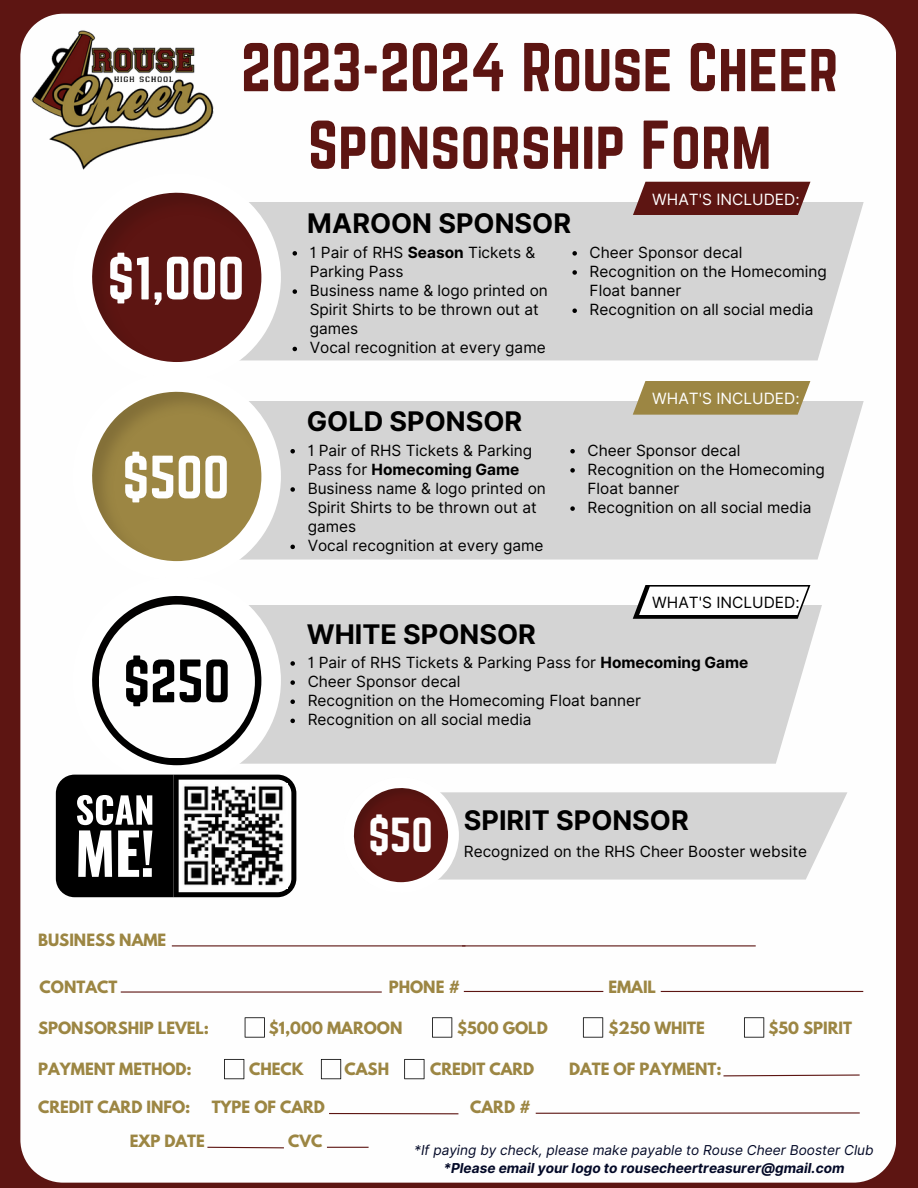
<style>
.page{position:relative;width:918px;height:1188px;background:#5d1512}
.page>*{position:absolute;margin:0;border:0;box-sizing:border-box;transform-origin:0 0}
.t1{font:60.3px/77.7px "Norwester";color:#5d1512;text-align:center}
.t2{font:53.55px "Norwester";color:#fefefe}
.t3{font:53.55px "Norwester";color:#000}
.t4{font:43.05px "Norwester";color:#fefefe}
.t5{font:700 27px "Inter";color:#000}
.t6{font:15.45px/19.2px "Inter";color:#000}
.t7{font:15.45px "Inter";color:#fff}
.t8{font:700 15px "League Spartan";color:#9c8643}
.t9{font:italic 13.65px "Inter";color:#030927}
.t10{font:italic 700 13.65px "Inter";color:#030927}
.s1{font-weight:700}
</style>
<div class="page">
<div style="left:20px;top:14px;width:876px;height:1169px;background:#fefefe"></div>
<img style="left:30px;top:25px;width:185px;height:148px">
<div style="left:281px;top:202px;width:583px;height:158px;background:#d4d4d4"></div>
<svg style="left:71px;top:173px;width:210px;height:199px"></svg>
<svg style="left:633px;top:182px;width:177px;height:33px"></svg>
<div style="left:281px;top:401px;width:583px;height:158px;background:#d4d4d4"></div>
<svg style="left:71px;top:372px;width:210px;height:204px"></svg>
<svg style="left:633px;top:381px;width:177px;height:33px"></svg>
<div style="left:281px;top:605px;width:541px;height:159px;background:#d4d4d4"></div>
<svg style="left:71px;top:576px;width:210px;height:199px;fill:#fefefe"></svg>
<div style="left:99px;top:605px;width:156px;height:153px;background:#fefefe;border-radius:50%"></div>
<svg style="left:633px;top:585px;width:177px;height:33px"></svg>
<svg style="left:342px;top:777px;width:505px;height:117px"></svg>
<hr style="left:121px;top:991px;width:261px;height:2px;background:#5d1512">
<hr style="left:464px;top:991px;width:139px;height:1px;background:#5d1512">
<hr style="left:661px;top:991px;width:202px;height:1px;background:#5d1512">
<svg style="left:245px;top:1017px;width:20px;height:21px"></svg>
<svg style="left:432px;top:1017px;width:20px;height:21px"></svg>
<svg style="left:583px;top:1017px;width:20px;height:21px"></svg>
<svg style="left:744px;top:1017px;width:20px;height:21px"></svg>
<svg style="left:224px;top:1059px;width:20px;height:20px"></svg>
<svg style="left:321px;top:1059px;width:20px;height:20px"></svg>
<svg style="left:404px;top:1059px;width:20px;height:20px"></svg>
<hr style="left:327px;top:1147px;width:42px;height:1px;background:#5d1512">
<svg style="left:206px;top:1146px;width:79px;height:3px"></svg>
<hr style="left:536px;top:1112px;width:324px;height:2px;background:#5d1512">
<hr style="left:329px;top:1113px;width:129px;height:1px;background:#5d1512">
<svg style="left:722px;top:1074px;width:139px;height:3px"></svg>
<hr style="left:172px;top:945px;width:293px;height:1px;background:#5d1512">
<hr style="left:462px;top:945px;width:294px;height:1px;background:#5d1512">
<svg style="left:56px;top:775px;width:240px;height:122px"></svg>
<img style="left:182px;top:784px;width:106px;height:104px">
<svg style="left:293px;top:251px;width:4px;height:5px"></svg>
<svg style="left:293px;top:289px;width:4px;height:5px"></svg>
<svg style="left:293px;top:347px;width:4px;height:4px"></svg>
<svg style="left:290px;top:661px;width:5px;height:5px"></svg>
<svg style="left:290px;top:680px;width:5px;height:5px"></svg>
<svg style="left:290px;top:699px;width:5px;height:5px"></svg>
<svg style="left:290px;top:719px;width:5px;height:4px"></svg>
<svg style="left:572px;top:251px;width:5px;height:5px"></svg>
<svg style="left:572px;top:270px;width:5px;height:5px"></svg>
<svg style="left:572px;top:308px;width:5px;height:5px"></svg>
<svg style="left:290px;top:449px;width:5px;height:4px"></svg>
<svg style="left:290px;top:487px;width:5px;height:5px"></svg>
<svg style="left:290px;top:545px;width:5px;height:4px"></svg>
<svg style="left:570px;top:449px;width:5px;height:4px"></svg>
<svg style="left:570px;top:468px;width:5px;height:5px"></svg>
<svg style="left:570px;top:506px;width:5px;height:5px"></svg>
<p class="t1" style="left:241px;top:28px;width:599px">2023-2024 Rouse Cheer<br>Sponsorship Form</p>
<p class="t2" style="left:108px;top:246px;width:138px">$1,000</p>
<p class="t2" style="left:123px;top:445px;width:108px">$500</p>
<p class="t3" style="left:123px;top:649px;width:108px">$250</p>
<p class="t8" style="left:38px;top:933px;width:130px">BUSINESS NAME</p>
<p class="t5" style="left:307px;top:207px;width:265px">MAROON SPONSOR</p>
<p class="t6" style="left:310px;top:243px;width:227px">1 Pair of RHS <span class="s1">Season</span> Tickets &amp;<br>Parking Pass</p>
<p class="t6" style="left:310px;top:281px;width:240px">Business name &amp; logo printed on<br>Spirit Shirts to be thrown out at games</p>
<p class="t6" style="left:310px;top:338px;width:237px">Vocal recognition at every game</p>
<p class="t5" style="left:307px;top:405px;width:217px">GOLD SPONSOR</p>
<p class="t6" style="left:308px;top:441px;width:226px">1 Pair of RHS Tickets &amp; Parking<br>Pass for <span class="s1">Homecoming Game</span></p>
<p class="t6" style="left:308px;top:479px;width:240px">Business name &amp; logo printed on<br>Spirit Shirts to be thrown out at games</p>
<p class="t6" style="left:308px;top:536px;width:237px">Vocal recognition at every game</p>
<p class="t5" style="left:307px;top:618px;width:231px">WHITE SPONSOR</p>
<p class="t7" style="left:652px;top:190px;width:149px">WHAT'S INCLUDED:</p>
<p class="t6" style="left:590px;top:243px;width:154px">Cheer Sponsor decal</p>
<p class="t6" style="left:590px;top:262px;width:239px">Recognition on the Homecoming<br>Float banner</p>
<p class="t6" style="left:590px;top:300px;width:225px">Recognition on all social media</p>
<p class="t7" style="left:652px;top:389px;width:149px">WHAT'S INCLUDED:</p>
<p class="t6" style="left:588px;top:441px;width:154px">Cheer Sponsor decal</p>
<p class="t6" style="left:588px;top:460px;width:239px">Recognition on the Homecoming<br>Float banner</p>
<p class="t6" style="left:588px;top:498px;width:225px">Recognition on all social media</p>
<p class="t6" style="left:652px;top:593px;width:149px">WHAT'S INCLUDED:</p>
<p class="t6" style="left:308px;top:653px;width:442px">1 Pair of RHS Tickets &amp; Parking Pass for <span class="s1">Homecoming Game</span></p>
<p class="t6" style="left:308px;top:672px;width:154px">Cheer Sponsor decal</p>
<p class="t6" style="left:308px;top:691px;width:335px">Recognition on the Homecoming Float banner</p>
<p class="t6" style="left:308px;top:710px;width:225px">Recognition on all social media</p>
<p class="t4" style="left:368px;top:809px;width:66px">$50</p>
<p class="t5" style="left:464px;top:804px;width:226px">SPIRIT SPONSOR</p>
<p class="t6" style="left:464px;top:842px;width:345px">Recognized on the RHS Cheer Booster website</p>
<p class="t8" style="left:40px;top:979px;width:79px">CONTACT</p>
<p class="t8" style="left:389px;top:979px;width:74px">PHONE #</p>
<p class="t8" style="left:608px;top:979px;width:49px">EMAIL</p>
<p class="t8" style="left:269px;top:1021px;width:135px">$1,000 MAROON</p>
<p class="t8" style="left:249px;top:1061px;width:56px">CHECK</p>
<p class="t8" style="left:345px;top:1061px;width:46px">CASH</p>
<p class="t8" style="left:430px;top:1061px;width:106px">CREDIT CARD</p>
<p class="t8" style="left:569px;top:1061px;width:154px">DATE OF PAYMENT:</p>
<p class="t8" style="left:38px;top:1099px;width:154px">CREDIT CARD INFO:</p>
<p class="t8" style="left:212px;top:1099px;width:115px">TYPE OF CARD</p>
<p class="t8" style="left:470px;top:1099px;width:63px">CARD #</p>
<p class="t8" style="left:130px;top:1133px;width:77px">EXP DATE</p>
<p class="t8" style="left:288px;top:1133px;width:36px">CVC</p>
<p class="t8" style="left:457px;top:1021px;width:92px">$500 GOLD</p>
<p class="t8" style="left:608px;top:1021px;width:98px">$250 WHITE</p>
<p class="t8" style="left:769px;top:1021px;width:85px">$50 SPIRIT</p>
<p class="t8" style="left:38px;top:1021px;width:173px">SPONSORSHIP LEVEL:</p>
<p class="t8" style="left:38px;top:1061px;width:155px">PAYMENT METHOD:</p>
<p class="t9" style="left:414px;top:1142px;width:461px">*If paying by check, please make payable to Rouse Cheer Booster Club</p>
<p class="t10" style="left:443px;top:1160px;width:403px">*Please email your logo to rousecheertreasurer@gmail.com</p>
</div>
